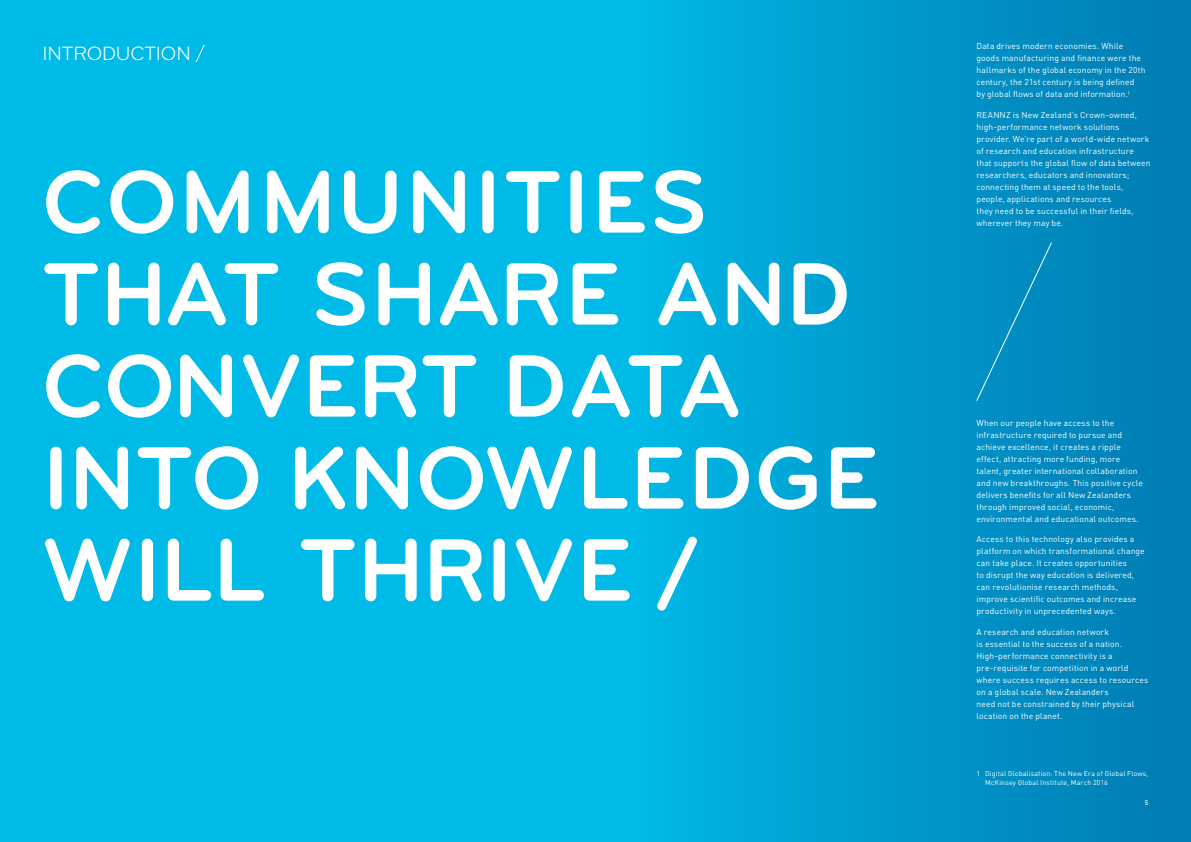
<style>
.page{position:relative;width:1191px;height:842px;background:#fff}
.page>*{position:absolute;margin:0;border:0;box-sizing:border-box;transform-origin:0 0}
.BIG_Fact{font:700 92px/92px "Bryant Pro";letter-spacing:.01em;color:#fff}
.Section_Page_Heade{font:20px "Bryant Pro";letter-spacing:-.01em;color:#fff}
.Body_Copy{font:8.5px/12px "DIN";letter-spacing:.015em;color:#fff}
.Note{font:7px/9px "DIN";letter-spacing:.025em;color:#fff}
.Folio{font:500 6.7px "DIN";color:#fff}
</style>
<div class="page">
<div style="left:0;top:0;width:597px;height:842px;background:#00bbe8"></div>
<div style="left:587px;top:0;width:604px;height:842px;background:linear-gradient(to right,#00bdea,#007ab2)"></div>
<svg style="left:195px;top:44px;width:10px;height:19px"></svg>
<svg style="left:649px;top:529px;width:55px;height:89px;background:#24bfe6"></svg>
<div style="left:976px;top:242px;width:76px;height:159px;background:#008dc2"></div>
<p class="Section_Page_Heade" style="left:43px;top:42px;width:150px">INTRODUCTION</p>
<p class="Body_Copy" style="left:976px;top:40px;width:170px">Data drives modern economies. While goods manufacturing and finance were the hallmarks of the global economy in the 20th century, the 21st century is being defined<br>by global flows of data and information.<sup>1</sup></p>
<p class="Body_Copy" style="left:976px;top:109px;width:176px">REANNZ is New Zealand’s Crown-owned, high-performance network solutions provider. We’re part of a world-wide network of research and education infrastructure that supports the global flow of data between researchers, educators and innovators; connecting them at speed to the tools, people, applications and resources<br>they need to be successful in their fields, wherever they may be.</p>
<p class="BIG_Fact" style="left:43px;top:156px;width:838px">COMMUNITIES<br>THAT SHARE AND<br>CONVERT DATA<br>INTO KNOWLEDGE<br>WILL THRIVE</p>
<p class="Body_Copy" style="left:976px;top:416px;width:168px">When our people have access to the infrastructure required to pursue and achieve excellence, it creates a ripple effect, attracting more funding, more talent, greater international collaboration and new breakthroughs. This positive cycle delivers benefits for all New Zealanders through improved social, economic, environmental and educational outcomes.</p>
<p class="Body_Copy" style="left:976px;top:533px;width:170px">Access to this technology also provides a platform on which transformational change can take place. It creates opportunities<br>to disrupt the way education is delivered, can revolutionise research methods, improve scientific outcomes and increase productivity in unprecedented ways.</p>
<p class="Body_Copy" style="left:976px;top:625px;width:173px">A research and education network<br>is essential to the success of a nation.<br>High-performance connectivity is a pre-requisite for competition in a world where success requires access to resources on a global scale. New Zealanders<br>need not be constrained by their physical location on the planet.</p>
<p class="Note" style="left:985px;top:769px;width:165px;text-indent:-9px">1 Digital Globalisation: The New Era of Global Flows,<br>McKinsey Global Institute, March 2016</p>
<p class="Folio" style="left:1144px;top:798px;width:5px">5</p>
</div>
